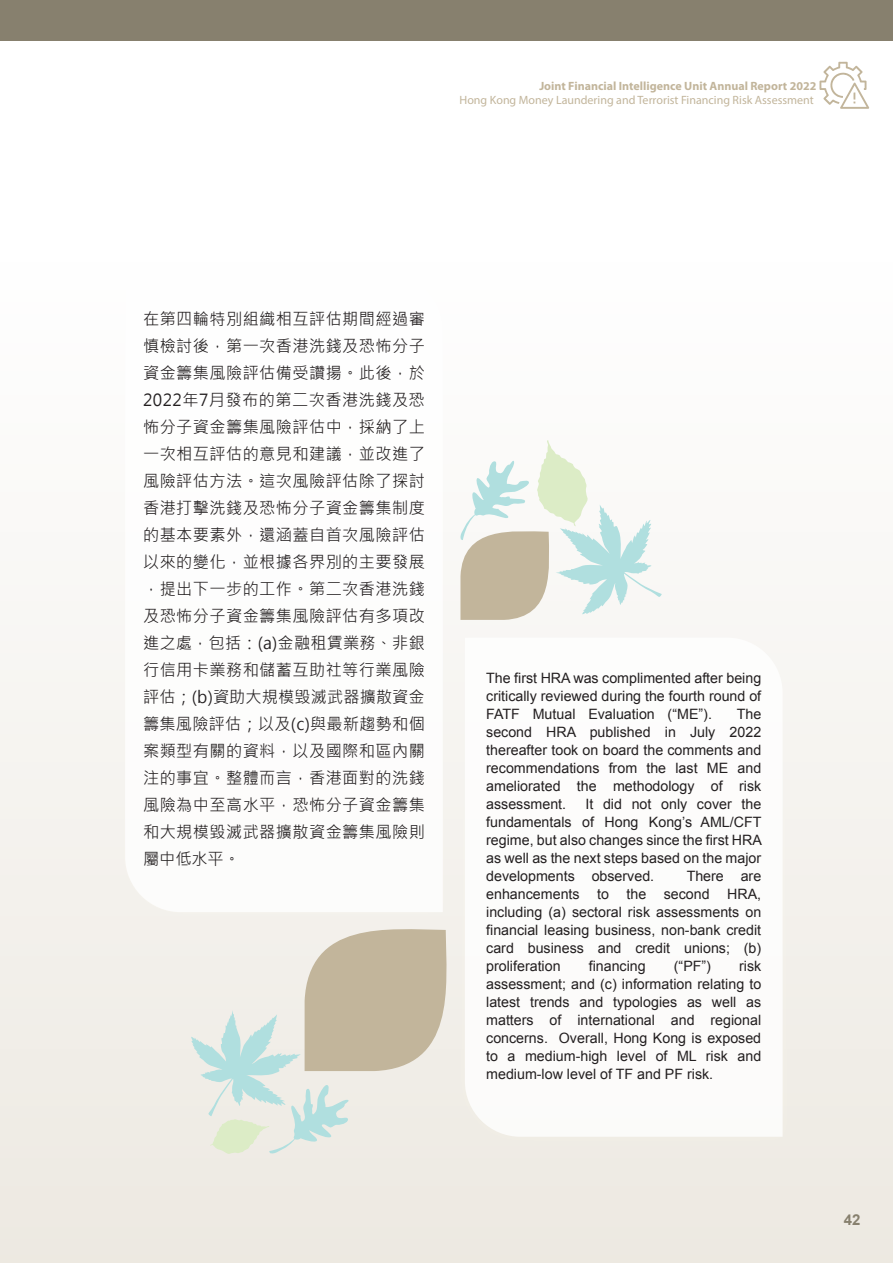
<style>
.page{position:relative;width:893px;height:1263px;background:#fff}
.page>*{position:absolute;margin:0;border:0;box-sizing:border-box;transform-origin:0 0}
.t1{font:16.5px/27px "Microsoft Jheng Hei";letter-spacing:.025em;color:#231f20;text-align:justify}
.t2{font:700 15px "Arial";color:#87806e}
.t3{font:14.25px/18px "Arial";color:#231f20;text-align:justify}
.t4{font:12px "Myriad Pro";color:#c2b59b}
.t5{font:700 12px "Myriad Pro";color:#c2b59b}
</style>
<div class="page">
<div style="left:0;top:0;width:893px;height:40px;background:#87806e"></div>
<div style="left:0;top:105px;width:893px;height:1158px;background:linear-gradient(to bottom,#fff,#ede9e2)"></div>
<img style="left:102px;top:251px;width:364px;height:684px">
<svg style="left:125px;top:274px;width:318px;height:638px"></svg>
<div style="left:442px;top:615px;width:363px;height:544px;background:#f4f2ed"></div>
<svg style="left:465px;top:638px;width:318px;height:499px"></svg>
<svg style="left:191px;top:920px;width:265px;height:234px;background:#dddcd0"></svg>
<svg style="left:459px;top:440px;width:204px;height:180px"></svg>
<svg style="left:819px;top:62px;width:50px;height:47px"></svg>
<p class="t5" style="left:539px;top:78px;width:278px">Joint Financial Intelligence Unit Annual Report 2022</p>
<p class="t4" style="left:460px;top:92px;width:356px">Hong Kong Money Laundering and Terrorist Financing Risk Assessment</p>
<p class="t1" style="left:143px;top:305px;width:283px">在第四輪特別組織相互評估期間經過審慎檢討後，第一次香港洗錢及恐怖分子資金籌集風險評估備受讚揚。此後，於2022年7月發布的第二次香港洗錢及恐怖分子資金籌集風險評估中，採納了上一次相互評估的意見和建議，並改進了風險評估方法。這次風險評估除了探討香港打擊洗錢及恐怖分子資金籌集制度的基本要素外，還涵蓋自首次風險評估以來的變化，並根據各界別的主要發展，提出下一步的工作。第二次香港洗錢及恐怖分子資金籌集風險評估有多項改進之處，包括：(a)金融租賃業務、非銀行信用卡業務和儲蓄互助社等行業風險評估；(b)資助大規模毁滅武器擴散資金籌集風險評估；以及(c)與最新趨勢和個案類型有關的資料，以及國際和區內關注的事宜。整體而言，香港面對的洗錢風險為中至高水平，恐怖分子資金籌集和大規模毀滅武器擴散資金籌集風險則屬中低水平。</p>
<p class="t3" style="left:486px;top:669px;width:277px">The first HRA was complimented after being critically reviewed during the fourth round of FATF Mutual Evaluation (“ME”).</p>
<p class="t3" style="left:486px;top:705px;width:277px;text-indent:250px">The second HRA published in July 2022 thereafter took on board the comments and recommendations from the last ME and ameliorated the methodology of risk assessment.</p>
<p class="t3" style="left:486px;top:795px;width:277px;text-indent:99px">It did not only cover the fundamentals of Hong Kong’s AML/CFT regime, but also changes since the first HRA as well as the next steps based on the major developments observed.</p>
<p class="t3" style="left:486px;top:867px;width:277px;text-indent:200px">There are enhancements to the second HRA, including (a) sectoral risk assessments on financial leasing business, non-bank credit card business and credit unions; (b) proliferation</p>
<p class="t3" style="left:589px;top:957px;width:59px">financing</p>
<p class="t3" style="left:674px;top:957px;width:39px">(“PF”)</p>
<p class="t3" style="left:486px;top:957px;width:277px;text-indent:253px">risk assessment; and (c) information relating to latest trends and typologies as well as matters of international and regional concerns. Overall, Hong Kong is exposed to a medium-high level of ML risk and medium-low level of TF and PF risk.</p>
<p class="t2" style="left:844px;top:1210px;width:18px">42</p>
</div>
